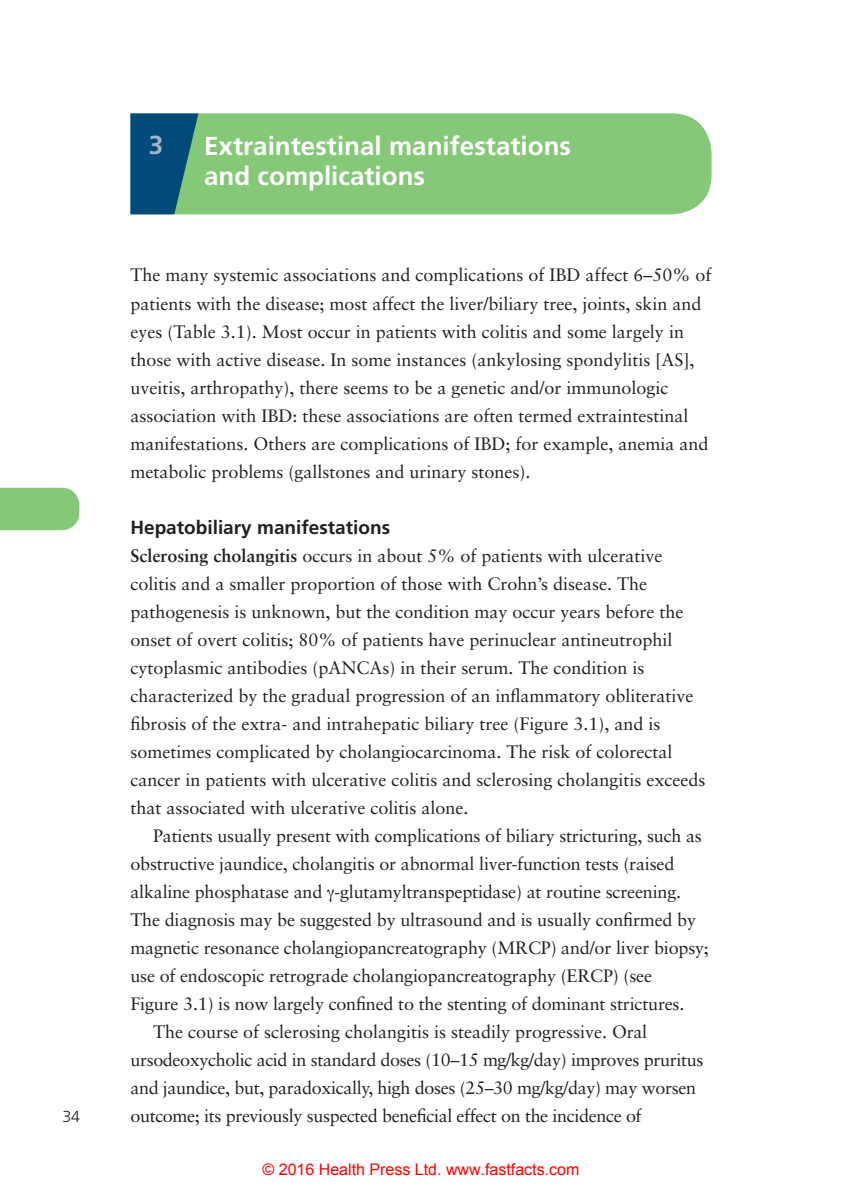
<style>
.page{position:relative;width:842px;height:1191px;background:#fff}
.page>*{position:absolute;margin:0;border:0;box-sizing:border-box;transform-origin:0 0}
.Chapter_title{font:700 26px/30px "Frutiger";color:#fff}
.t1{font:700 26px "Frutiger";color:#a4b1c9}
.A_Head{font:700 19px "Frutiger";color:#231f20}
._1st_Paragraph{font:18px/28px "Sabon";color:#231f20}
.Body{font:18px/28px "Sabon";letter-spacing:-.01em;color:#231f20}
.t2{font:16px "Arial";color:#f00}
.t3{font:300 16px "Frutiger";color:#231f20}
.s1{font-weight:700}
</style>
<div class="page">
<div style="left:0;top:488px;width:79px;height:42px;background:#85c878"></div>
<div style="left:198px;top:113px;width:513px;height:101px;background:#85c878"></div>
<svg style="left:130px;top:113px;width:68px;height:101px;background:#19607a"></svg>
<p class="t3" style="left:62px;top:1107px;width:19px">34</p>
<p class="t1" style="left:149px;top:130px;width:16px">3</p>
<p class="Chapter_title" style="left:204px;top:131px;width:368px">Extraintestinal manifestations and complications</p>
<p class="_1st_Paragraph" style="left:130px;top:261px;width:582px">The many systemic associations and complications of IBD affect 6–50% of patients with the disease; most affect the liver/biliary tree, joints, skin and eyes (Table 3.1). Most occur in patients with colitis and some largely in those with active disease. In some instances (ankylosing spondylitis [AS], uveitis, arthropathy), there seems to be a genetic and/or immunologic association with IBD: these associations are often termed extraintestinal manifestations. Others are complications of IBD; for example, anemia and metabolic problems (gallstones and urinary stones).</p>
<p class="A_Head" style="left:130px;top:516px;width:261px">Hepatobiliary manifestations</p>
<p class="_1st_Paragraph" style="left:130px;top:541px;width:577px"><span class="s1">Sclerosing cholangitis</span> occurs in about 5% of patients with ulcerative colitis and a smaller proportion of those with Crohn’s disease. The pathogenesis is unknown, but the condition may occur years before the onset of overt colitis; 80% of patients have perinuclear antineutrophil cytoplasmic antibodies (pANCAs) in their serum. The condition is characterized by the gradual progression of an inflammatory obliterative fibrosis of the extra- and intrahepatic biliary tree (Figure 3.1), and is sometimes complicated by cholangiocarcinoma. The risk of colorectal cancer in patients with ulcerative colitis and sclerosing cholangitis exceeds that associated with ulcerative colitis alone.</p>
<p class="Body" style="left:130px;top:821px;width:580px;text-indent:23px">Patients usually present with complications of biliary stricturing, such as obstructive jaundice, cholangitis or abnormal liver-function tests (raised alkaline phosphatase and -glutamyltranspeptidase) at routine screening.<br>The diagnosis may be suggested by ultrasound and is usually confirmed by magnetic resonance cholangiopancreatography (MRCP) and/or liver biopsy; use of endoscopic retrograde cholangiopancreatography (ERCP) (see<br>Figure 3.1) is now largely confined to the stenting of dominant strictures.</p>
<p class="Body" style="left:130px;top:1017px;width:574px;text-indent:23px">The course of sclerosing cholangitis is steadily progressive. Oral ursodeoxycholic acid in standard doses (10–15 mg/kg/day) improves pruritus and jaundice, but, paradoxically, high doses (25–30 mg/kg/day) may worsen outcome; its previously suspected beneficial effect on the incidence of</p>
<p class="t2" style="left:263px;top:1159px;width:318px">© 2016 Health Press Ltd. www.fastfacts.com</p>
</div>
